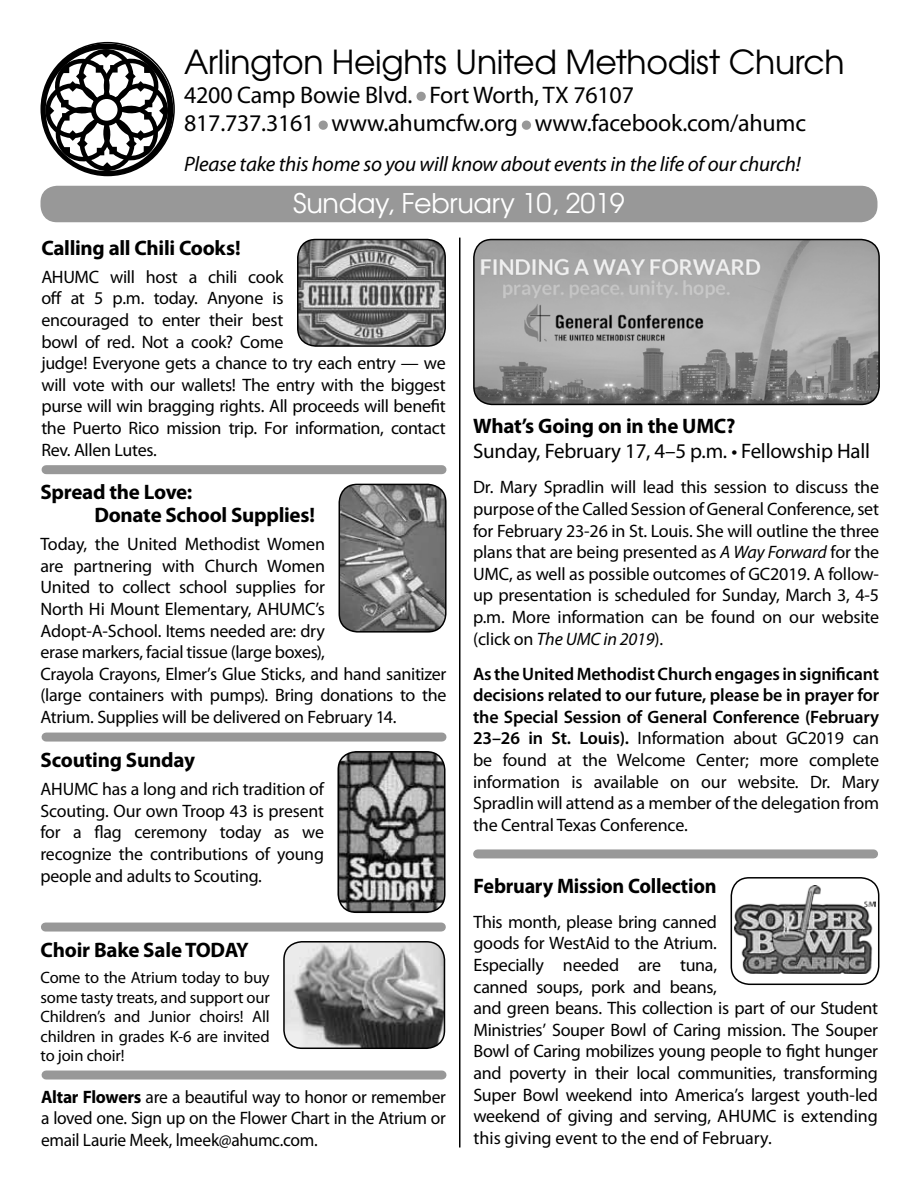
<style>
.page{position:relative;width:918px;height:1188px;background:#fff}
.page>*{position:absolute;margin:0;border:0;box-sizing:border-box;transform-origin:0 0}
.t1{font:33px "Te X Gyre Adventor";letter-spacing:-.01em;color:#000}
.t2{font:27px "Te X Gyre Adventor";letter-spacing:-.01em;color:#fff}
.t3{font:24px/28.8px "Myriad Pro";letter-spacing:-.01em;color:#000}
.t4{font:700 21px/22.5px "Myriad Pro";letter-spacing:-.015em;color:#000}
.t5{font:italic 21px "Myriad Pro";letter-spacing:-.01em;color:#000}
.t6{font:21px "Myriad Pro";letter-spacing:-.01em;color:#000}
.t7{font:700 21px "Myriad Pro";letter-spacing:-.015em;color:#000;scale:.96 1}
.t8{font:18px/21.6px "Myriad Pro";letter-spacing:-.015em;color:#000;text-align:justify}
.t9{font:16.5px/19.5px "Myriad Pro";letter-spacing:-.01em;color:#000;text-align:justify}
.s1{font-weight:700;color:#989898}
.s2{font-style:italic}
.s3{font-weight:600}
.s4{font-weight:700}
</style>
<div class="page">
<div style="left:417px;top:92px;width:9px;height:9px;border:3px solid #989898;border-radius:50%"></div>
<div style="left:319px;top:121px;width:9px;height:9px;border:3px solid #989898;border-radius:50%"></div>
<div style="left:522px;top:121px;width:9px;height:9px;border:3px solid #989898;border-radius:50%"></div>
<div style="left:40px;top:186px;width:838px;height:36px;background:#989898;border-radius:16px"></div>
<svg style="left:43px;top:43px;width:131px;height:133px"></svg>
<div style="left:96px;top:99px;width:22px;height:22px;background:#fff;border-radius:50%"></div>
<hr style="left:459px;top:238px;width:1px;height:910px;background:#000">
<img style="left:298px;top:240px;width:147px;height:106px">
<div style="left:297px;top:239px;width:149px;height:108px;border:2px solid #000;border-radius:18px"></div>
<div style="left:46px;top:465px;width:396px;height:9px;background:#989898"></div>
<img style="left:474px;top:240px;width:405px;height:164px">
<div style="left:473px;top:239px;width:407px;height:166px;border:2px solid #000;border-radius:18px"></div>
<div style="left:478px;top:849px;width:396px;height:9px;background:#989898"></div>
<img style="left:735px;top:886px;width:140px;height:87px">
<div style="left:731px;top:877px;width:148px;height:108px;border:2px solid #000;border-radius:18px"></div>
<div style="left:46px;top:733px;width:396px;height:9px;background:#989898"></div>
<img style="left:339px;top:484px;width:107px;height:146px">
<div style="left:339px;top:484px;width:108px;height:149px;border:2px solid #000;border-radius:18px"></div>
<img style="left:338px;top:752px;width:106px;height:160px">
<div style="left:338px;top:751px;width:108px;height:162px;border:2px solid #000;border-radius:18px"></div>
<div style="left:45px;top:923px;width:396px;height:9px;background:#989898"></div>
<div style="left:46px;top:1071px;width:396px;height:9px;background:#989898"></div>
<img style="left:284px;top:942px;width:160px;height:106px">
<div style="left:283px;top:941px;width:162px;height:108px;border:2px solid #000;border-radius:18px"></div>
<h1 class="t1" style="left:184px;top:36px;width:662px">Arlington Heights United Methodist Church</h1>
<h3 class="t3" style="left:184px;top:80px;width:623px">4200 Camp Bowie Blvd. <span class="s1">•</span> Fort Worth, TX 76107<br>817.737.3161 <span class="s1">•</span> www.ahumcfw.org <span class="s1">•</span> www.facebook.com/ahumc</h3>
<p class="t5" style="left:184px;top:151px;width:618px">Please take this home so you will know about events in the life of our church!</p>
<h2 class="t2" style="left:293px;top:182px;width:333px">Sunday, February 10, 2019</h2>
<p class="t4" style="left:41px;top:236px;width:201px">Calling all Chili Cooks!</p>
<p class="t8" style="left:41px;top:266px;width:406px;text-align:left">AHUMC will host a chili cook<br>off at 5 p.m. today. Anyone is<br>encouraged to enter their best<br>bowl of red. Not a cook? Come<br>judge! Everyone gets a chance to try each entry — we will vote with our wallets! The entry with the biggest purse will win bragging rights. All proceeds will benefit the Puerto Rico mission trip. For information, contact Rev. Allen Lutes.</p>
<p class="t4" style="left:473px;top:414px;width:264px">What’s Going on in the UMC?</p>
<p class="t6" style="left:473px;top:438px;width:398px">Sunday, February 17, 4–5 p.m. • Fellowship Hall</p>
<p class="t8" style="left:473px;top:476px;width:408px">Dr. Mary Spradlin will lead this session to discuss the purpose of the Called Session of General Conference, set for February 23-26 in St. Louis. She will outline the three plans that are being presented as <span class="s2">A Way Forward</span> for the UMC, as well as possible outcomes of GC2019. A follow&shy;up presentation is scheduled for Sunday, March 3, 4-5 p.m. More information can be found on our website (click on <span class="s2">The UMC in 2019</span>).</p>
<p class="t8" style="left:473px;top:663px;width:408px"><span class="s3">As the United Methodist Church engages in significant decisions related to our future, please be in prayer for the Special Session of General Conference (February 23–26 in St. Louis).</span> Information about GC2019 can be found at the Welcome Center; more complete information is available on our website. Dr. Mary Spradlin will attend as a member of the delegation from the Central Texas Conference.</p>
<p class="t4" style="left:94px;top:480px;width:222px;text-indent:-54px">Spread the Love:<br>Donate School Supplies!</p>
<p class="t8" style="left:40px;top:533px;width:407px;text-align:left">Today, the United Methodist Women<br>are partnering with Church Women<br>United to collect school supplies for<br>North Hi Mount Elementary, AHUMC’s Adopt-A-School. Items needed are: dry<br>erase markers, facial tissue (large boxes),<br>Crayola Crayons, Elmer’s Glue Sticks, and hand sanitizer (large containers with pumps). Bring donations to the Atrium. Supplies will be delivered on February 14.</p>
<p class="t4" style="left:40px;top:748px;width:156px">Scouting Sunday</p>
<p class="t8" style="left:40px;top:778px;width:285px">AHUMC has a long and rich tradition of Scouting. Our own Troop 43 is present for a flag ceremony today as we recognize the contributions of young people and adults to Scouting.</p>
<p class="t7" style="left:474px;top:872px;width:255px">February Mission Collection</p>
<p class="t8" style="left:474px;top:911px;width:406px;text-align:left">This month, please bring canned<br>goods for WestAid to the Atrium.<br>Especially needed are tuna,<br>canned soups, pork and beans,<br>and green beans. This collection is part of our Student Ministries’ Souper Bowl of Caring mission. The Souper Bowl of Caring mobilizes young people to fight hunger and poverty in their local communities, transforming Super Bowl weekend into America’s largest youth-led weekend of giving and serving, AHUMC is extending this giving event to the end of February.</p>
<p class="t4" style="left:40px;top:938px;width:210px">Choir Bake Sale TODAY</p>
<p class="t9" style="left:40px;top:967px;width:231px">Come to the Atrium today to buy some tasty treats, and support our Children’s and Junior choirs! All children in grades K-6 are invited to join choir!</p>
<p class="t8" style="left:41px;top:1085px;width:406px"><span class="s4">Altar Flowers</span> are a beautiful way to honor or remember a loved one. Sign up on the Flower Chart in the Atrium or email Laurie Meek, lmeek@ahumc.com.</p>
</div>
